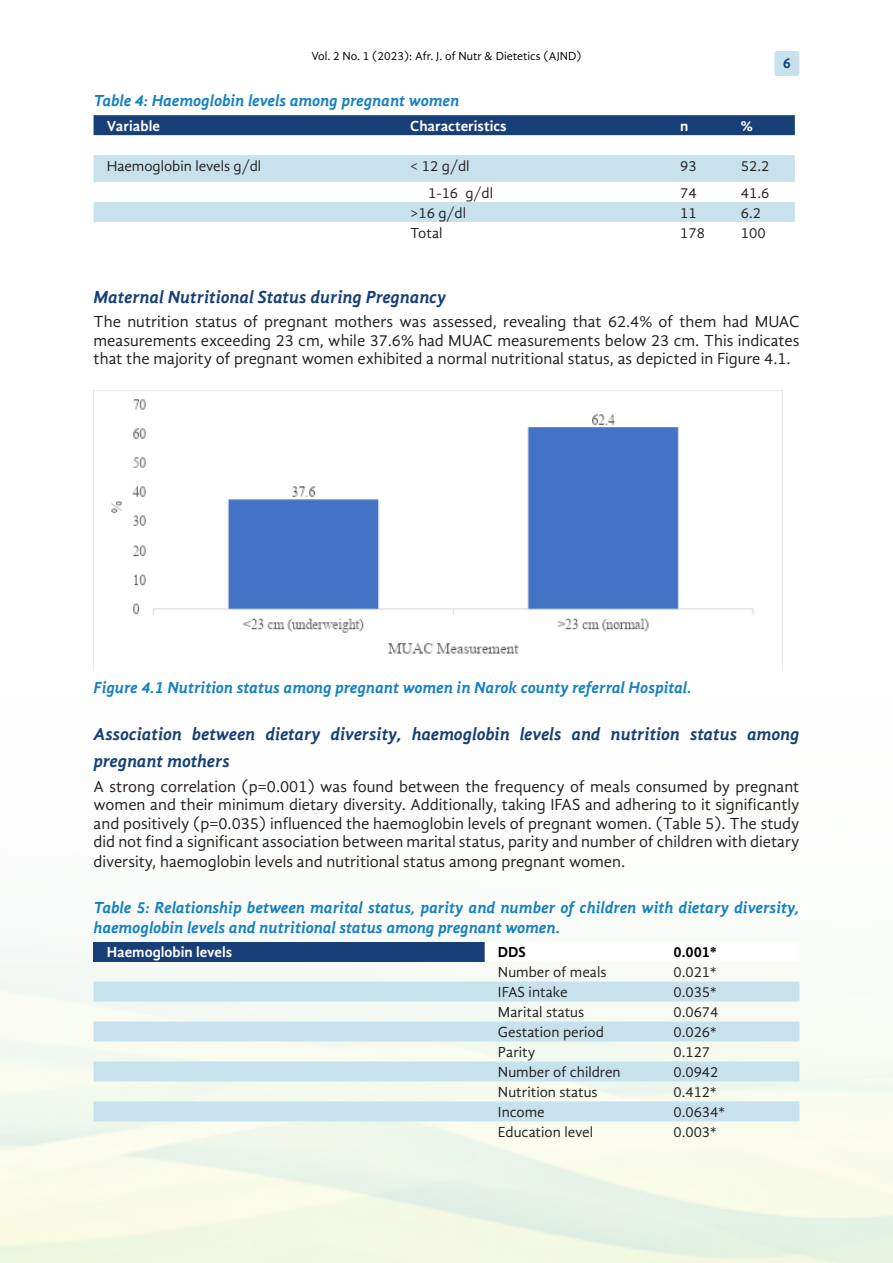
<style>
.page{position:relative;width:893px;height:1263px;background:#fff}
.page>*{position:absolute;margin:0;border:0;box-sizing:border-box;transform-origin:0 0}
.t1{font:italic 700 18px/27px "Gandhi Sans";color:#183f78}
.t2{font:16.5px/18.5px "Gandhi Sans";color:#231f20;text-align:justify}
.t3{font:italic 700 16.5px/19.8px "Gandhi Sans";color:#1580c2}
.t4{font:15px "Gandhi Sans";color:#231f20}
.t5{font:700 15px "Gandhi Sans";color:#fff}
.t6{font:700 15px "Gandhi Sans";color:#000}
.t7{font:700 15px "Gandhi Sans";color:#183f78}
.t8{font:12px "Gandhi Sans";color:#000}
</style>
<div class="page">
<img style="left:0;top:657px;width:893px;height:606px">
<div style="left:774px;top:51px;width:25px;height:25px;background:#c7e2ed;border-radius:2px"></div>
<div style="left:94px;top:115px;width:701px;height:20px;background:#183f78"></div>
<svg style="left:94px;top:155px;width:701px;height:67px;fill:#c7e2ed"></svg>
<img style="left:94px;top:390px;width:688px;height:281px">
<div style="left:94px;top:941px;width:391px;height:20px;background:#183f78"></div>
<svg style="left:485px;top:941px;width:314px;height:20px"></svg>
<svg style="left:94px;top:981px;width:705px;height:140px;fill:#c7e2ed"></svg>
<p class="t8" style="left:311px;top:49px;width:272px">Vol. 2 No. 1 (2023): Afr. J. of Nutr &amp; Dietetics (AJND)</p>
<p class="t3" style="left:94px;top:91px;width:367px">Table 4: Haemoglobin levels among pregnant women</p>
<p class="t5" style="left:107px;top:117px;width:55px">Variable</p>
<p class="t5" style="left:410px;top:117px;width:98px">Characteristics</p>
<p class="t5" style="left:680px;top:117px;width:10px">n</p>
<p class="t5" style="left:741px;top:117px;width:14px">%</p>
<p class="t4" style="left:107px;top:157px;width:156px">Haemoglobin levels g/dl</p>
<p class="t4" style="left:410px;top:157px;width:61px">&lt; 12 g/dl</p>
<p class="t4" style="left:680px;top:157px;width:18px">93</p>
<p class="t4" style="left:741px;top:157px;width:30px">52.2</p>
<p class="t4" style="left:428px;top:184px;width:66px">1-16 g/dl</p>
<p class="t4" style="left:680px;top:184px;width:18px">74</p>
<p class="t4" style="left:741px;top:184px;width:30px">41.6</p>
<p class="t4" style="left:410px;top:204px;width:57px">&gt;16 g/dl</p>
<p class="t4" style="left:680px;top:204px;width:18px">11</p>
<p class="t4" style="left:741px;top:204px;width:22px">6.2</p>
<p class="t4" style="left:410px;top:224px;width:34px">Total</p>
<p class="t4" style="left:680px;top:224px;width:26px">178</p>
<p class="t4" style="left:741px;top:224px;width:26px">100</p>
<p class="t7" style="left:783px;top:54px;width:10px">6</p>
<p class="t1" style="left:94px;top:283px;width:354px">Maternal Nutritional Status during Pregnancy</p>
<p class="t2" style="left:94px;top:313px;width:707px">The nutrition status of pregnant mothers was assessed, revealing that 62.4% of them had MUAC measurements exceeding 23 cm, while 37.6% had MUAC measurements below 23 cm. This indicates that the majority of pregnant women exhibited a normal nutritional status, as depicted in Figure 4.1.</p>
<p class="t3" style="left:94px;top:678px;width:599px">Figure 4.1 Nutrition status among pregnant women in Narok county referral Hospital.</p>
<p class="t1" style="left:94px;top:721px;width:707px">Association between dietary diversity, haemoglobin levels and nutrition status among pregnant mothers</p>
<p class="t2" style="left:94px;top:777px;width:707px">A strong correlation (p=0.001) was found between the frequency of meals consumed by pregnant women and their minimum dietary diversity. Additionally, taking IFAS and adhering to it significantly and positively (p=0.035) influenced the haemoglobin levels of pregnant women. (Table 5). The study did not find a significant association between marital status, parity and number of children with dietary</p>
<p class="t2" style="left:94px;top:852px;width:533px">diversity, haemoglobin levels and nutritional status among pregnant women.</p>
<p class="t3" style="left:94px;top:897px;width:707px">Table 5: Relationship between marital status, parity and number of children with dietary diversity, haemoglobin levels and nutritional status among pregnant women.</p>
<p class="t5" style="left:107px;top:943px;width:127px">Haemoglobin levels</p>
<p class="t6" style="left:498px;top:943px;width:29px">DDS</p>
<p class="t6" style="left:673px;top:943px;width:45px">0.001*</p>
<p class="t4" style="left:498px;top:964px;width:110px">Number of meals</p>
<p class="t4" style="left:673px;top:964px;width:45px">0.021*</p>
<p class="t4" style="left:498px;top:984px;width:71px">IFAS intake</p>
<p class="t4" style="left:673px;top:984px;width:45px">0.035*</p>
<p class="t4" style="left:498px;top:1004px;width:88px">Marital status</p>
<p class="t4" style="left:673px;top:1004px;width:46px">0.0674</p>
<p class="t4" style="left:498px;top:1024px;width:107px">Gestation period</p>
<p class="t4" style="left:673px;top:1024px;width:45px">0.026*</p>
<p class="t4" style="left:498px;top:1044px;width:39px">Parity</p>
<p class="t4" style="left:673px;top:1044px;width:38px">0.127</p>
<p class="t4" style="left:498px;top:1064px;width:124px">Number of children</p>
<p class="t4" style="left:673px;top:1064px;width:46px">0.0942</p>
<p class="t4" style="left:498px;top:1084px;width:101px">Nutrition status</p>
<p class="t4" style="left:673px;top:1084px;width:45px">0.412*</p>
<p class="t4" style="left:498px;top:1103px;width:48px">Income</p>
<p class="t4" style="left:673px;top:1103px;width:53px">0.0634*</p>
<p class="t4" style="left:498px;top:1123px;width:97px">Education level</p>
<p class="t4" style="left:673px;top:1123px;width:45px">0.003*</p>
</div>
